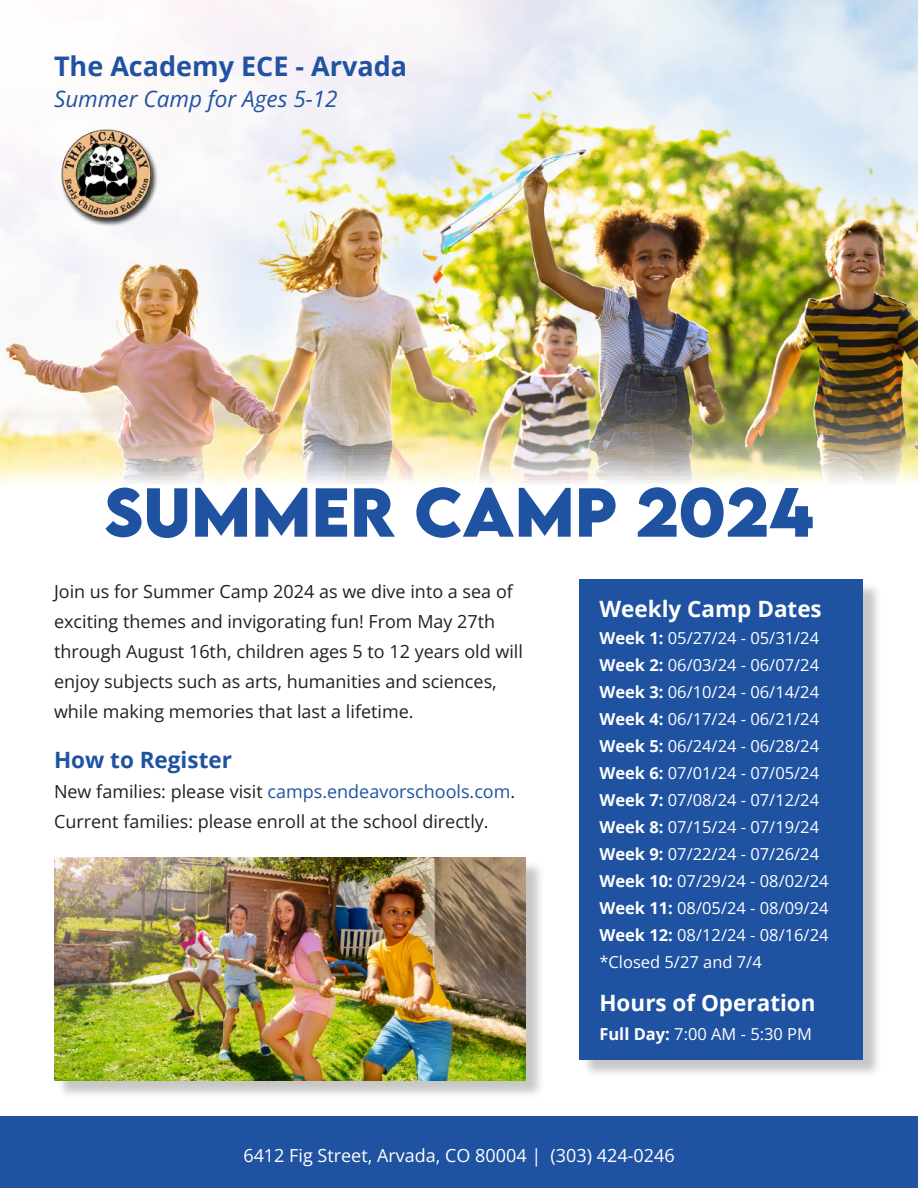
<style>
.page{position:relative;width:918px;height:1188px;background:#fff}
.page>*{position:absolute;margin:0;border:0;box-sizing:border-box;transform-origin:0 0}
.t1{font:700 61.5px "LEMONMILK";color:#2052a2}
.t2{font:700 27px "Open Sans";color:#2052a2}
.t3{font:700 22.5px "Open Sans";color:#fff}
.t4{font:italic 22.5px "Open Sans";color:#2052a2}
.t5{font:700 22.5px "Open Sans";color:#2052a2}
.t6{font:18px/30px "Open Sans";color:#231f20}
.t7{font:18px "Open Sans";color:#2052a2}
.t8{font:18px "Open Sans";color:#fff}
.t9{font:16.5px "Open Sans";color:#fff}
.s1{color:#231f20}
.s2{font-weight:700}
</style>
<div class="page">
<div style="left:582px;top:582px;width:300px;height:497px;background:#231f20;opacity:.25"></div>
<div style="left:579px;top:579px;width:284px;height:481px;background:#2052a2"></div>
<img style="left:0;top:0;width:918px;height:634px">
<div style="left:0;top:1117px;width:918px;height:71px;background:#2052a2"></div>
<div style="left:56px;top:860px;width:488px;height:239px;background:#231f20;opacity:.25"></div>
<img style="left:54px;top:858px;width:472px;height:222px">
<img style="left:62px;top:130px;width:96px;height:96px">
<p class="t2" style="left:54px;top:47px;width:355px">The Academy ECE - Arvada</p>
<p class="t4" style="left:54px;top:83px;width:285px">Summer Camp for Ages 5-12</p>
<p class="t1" style="left:104px;top:471px;width:712px">SUMMER CAMP 2024</p>
<p class="t6" style="left:54px;top:576px;width:471px">Join us for Summer Camp 2024 as we dive into a sea of exciting themes and invigorating fun! From May 27th through August 16th, children ages 5 to 12 years old will enjoy subjects such as arts, humanities and sciences, while making memories that last a lifetime.</p>
<p class="t5" style="left:54px;top:744px;width:179px">How to Register</p>
<p class="t7" style="left:54px;top:779px;width:463px"><span class="s1">New families: please visit</span> camps.endeavorschools.com<span class="s1">.</span></p>
<p class="t6" style="left:54px;top:806px;width:436px">Current families: please enroll at the school directly.</p>
<p class="t3" style="left:599px;top:592px;width:224px">Weekly Camp Dates</p>
<p class="t9" style="left:599px;top:626px;width:221px"><span class="s2">Week 1:</span> 05/27/24 - 05/31/24</p>
<p class="t9" style="left:599px;top:653px;width:221px"><span class="s2">Week 2:</span> 06/03/24 - 06/07/24</p>
<p class="t9" style="left:599px;top:680px;width:221px"><span class="s2">Week 3:</span> 06/10/24 - 06/14/24</p>
<p class="t9" style="left:599px;top:707px;width:221px"><span class="s2">Week 4:</span> 06/17/24 - 06/21/24</p>
<p class="t9" style="left:599px;top:734px;width:221px"><span class="s2">Week 5:</span> 06/24/24 - 06/28/24</p>
<p class="t9" style="left:599px;top:761px;width:221px"><span class="s2">Week 6:</span> 07/01/24 - 07/05/24</p>
<p class="t9" style="left:599px;top:788px;width:221px"><span class="s2">Week 7:</span> 07/08/24 - 07/12/24</p>
<p class="t9" style="left:599px;top:815px;width:221px"><span class="s2">Week 8:</span> 07/15/24 - 07/19/24</p>
<p class="t9" style="left:599px;top:842px;width:221px"><span class="s2">Week 9:</span> 07/22/24 - 07/26/24</p>
<p class="t9" style="left:599px;top:869px;width:231px"><span class="s2">Week 10:</span> 07/29/24 - 08/02/24</p>
<p class="t9" style="left:599px;top:896px;width:231px"><span class="s2">Week 11:</span> 08/05/24 - 08/09/24</p>
<p class="t9" style="left:599px;top:923px;width:231px"><span class="s2">Week 12:</span> 08/12/24 - 08/16/24</p>
<p class="t9" style="left:599px;top:950px;width:164px">*Closed 5/27 and 7/4</p>
<p class="t3" style="left:599px;top:987px;width:218px">Hours of Operation</p>
<p class="t9" style="left:599px;top:1023px;width:214px"><span class="s2">Full Day:</span> 7:00 AM - 5:30 PM</p>
<p class="t8" style="left:243px;top:1143px;width:433px">6412 Fig Street, Arvada, CO 80004 | (303) 424-0246</p>
</div>
